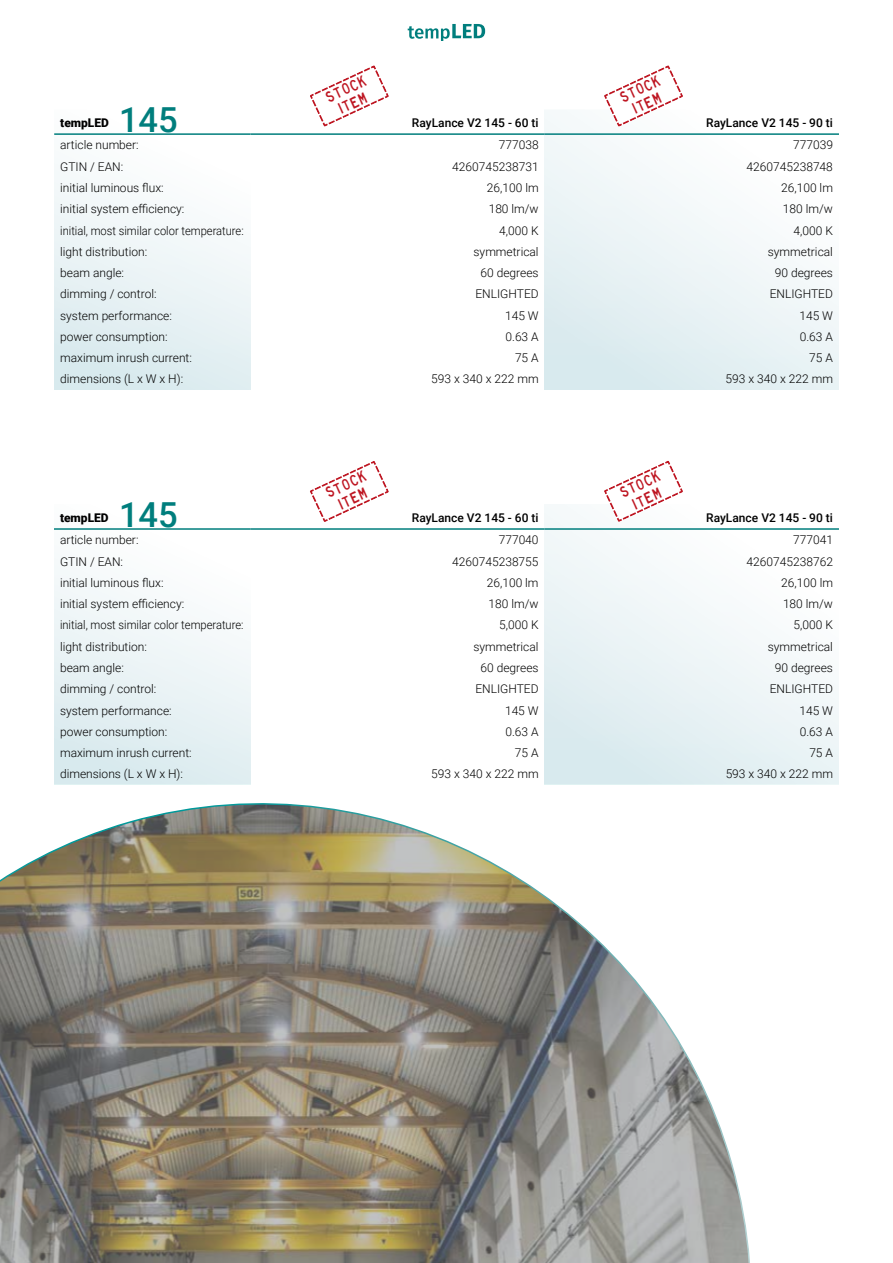
<style>
.page{position:relative;width:893px;height:1263px;background:#fff}
.page>*{position:absolute;margin:0;border:0;box-sizing:border-box;transform-origin:0 0}
.t1{font:500 34.5px "Roboto";color:#007e7d}
.t2{font:15.75px/15.8px "Heavy Equipment";color:#be1622;text-align:center}
.t3{font:300 12px "Roboto";color:#000}
.t4{font:500 12px "Roboto";color:#000}
.t5{font:300 12px "Roboto";color:#000;scale:.93 1}
.t6{font:900 12px "Roboto";color:#000}
</style>
<div class="page">
<svg style="left:408px;top:24px;width:77px;height:17px"></svg>
<div style="left:544px;top:504px;width:295px;height:280px;background:linear-gradient(to bottom,#fdfefe,#e3eff2)"></div>
<svg style="left:54px;top:564px;width:196px;height:185px;fill:#eef5f7"></svg>
<div style="left:544px;top:110px;width:295px;height:279px;background:linear-gradient(to bottom,#fff,#deedf0)"></div>
<div style="left:54px;top:110px;width:196px;height:279px;background:linear-gradient(to bottom,#fff,#dbebef)"></div>
<hr style="left:54px;top:528px;width:196px;height:2px;background:#007e7d">
<hr style="left:250px;top:528px;width:295px;height:2px;background:#007e7d">
<hr style="left:545px;top:528px;width:294px;height:2px;background:#007e7d">
<hr style="left:54px;top:133px;width:196px;height:2px;background:#007e7d">
<hr style="left:250px;top:133px;width:295px;height:2px;background:#007e7d">
<hr style="left:545px;top:133px;width:294px;height:2px;background:#007e7d">
<svg style="left:310px;top:65px;width:79px;height:62px"></svg>
<svg style="left:603px;top:65px;width:81px;height:62px"></svg>
<svg style="left:310px;top:461px;width:79px;height:61px"></svg>
<svg style="left:603px;top:460px;width:81px;height:62px"></svg>
<svg style="left:0;top:749px;width:806px;height:514px"></svg>
<h2 class="t2" style="left:324px;top:91px;width:44px;rotate:-25deg">Stock<br>ITEM</h2>
<h2 class="t2" style="left:618px;top:91px;width:44px;rotate:-25deg">Stock<br>ITEM</h2>
<h1 class="t1" style="left:119px;top:95px;width:60px">145</h1>
<p class="t6" style="left:60px;top:114px;width:50px">tempLED</p>
<p class="t4" style="left:412px;top:114px;width:128px">RayLance V2 145 - 60 ti</p>
<p class="t4" style="left:706px;top:114px;width:128px">RayLance V2 145 - 90 ti</p>
<p class="t3" style="left:60px;top:137px;width:80px">article number:</p>
<p class="t3" style="left:499px;top:137px;width:41px">777038</p>
<p class="t3" style="left:793px;top:137px;width:41px">777039</p>
<p class="t3" style="left:60px;top:158px;width:65px">GTIN / EAN:</p>
<p class="t3" style="left:452px;top:158px;width:88px">4260745238731</p>
<p class="t3" style="left:746px;top:158px;width:88px">4260745238748</p>
<p class="t3" style="left:60px;top:179px;width:105px">initial luminous flux:</p>
<p class="t3" style="left:487px;top:179px;width:53px">26,100 lm</p>
<p class="t3" style="left:781px;top:179px;width:53px">26,100 lm</p>
<p class="t3" style="left:60px;top:201px;width:126px">initial system efficiency:</p>
<p class="t3" style="left:489px;top:201px;width:51px">180 lm/w</p>
<p class="t3" style="left:783px;top:201px;width:51px">180 lm/w</p>
<p class="t5" style="left:60px;top:222px;width:199px">initial, most similar color temperature:</p>
<p class="t3" style="left:499px;top:222px;width:41px">4,000 K</p>
<p class="t3" style="left:794px;top:222px;width:41px">4,000 K</p>
<p class="t3" style="left:60px;top:243px;width:88px">light distribution:</p>
<p class="t3" style="left:474px;top:243px;width:67px">symmetrical</p>
<p class="t3" style="left:768px;top:243px;width:67px">symmetrical</p>
<p class="t3" style="left:60px;top:264px;width:65px">beam angle:</p>
<p class="t3" style="left:481px;top:264px;width:60px">60 degrees</p>
<p class="t3" style="left:775px;top:264px;width:60px">90 degrees</p>
<p class="t3" style="left:60px;top:286px;width:98px">dimming / control:</p>
<p class="t3" style="left:475px;top:286px;width:65px">ENLIGHTED</p>
<p class="t3" style="left:770px;top:286px;width:65px">ENLIGHTED</p>
<p class="t3" style="left:60px;top:307px;width:113px">system performance:</p>
<p class="t3" style="left:505px;top:307px;width:35px">145 W</p>
<p class="t3" style="left:799px;top:307px;width:35px">145 W</p>
<p class="t3" style="left:60px;top:328px;width:109px">power consumption:</p>
<p class="t3" style="left:505px;top:328px;width:35px">0.63 A</p>
<p class="t3" style="left:800px;top:328px;width:35px">0.63 A</p>
<p class="t3" style="left:60px;top:349px;width:133px">maximum inrush current:</p>
<p class="t3" style="left:515px;top:349px;width:25px">75 A</p>
<p class="t3" style="left:809px;top:349px;width:25px">75 A</p>
<p class="t3" style="left:60px;top:371px;width:125px">dimensions (L x W x H):</p>
<p class="t3" style="left:431px;top:371px;width:109px">593 x 340 x 222 mm</p>
<p class="t3" style="left:726px;top:371px;width:109px">593 x 340 x 222 mm</p>
<h2 class="t2" style="left:324px;top:487px;width:44px;rotate:-25deg">Stock<br>ITEM</h2>
<h2 class="t2" style="left:618px;top:486px;width:44px;rotate:-25deg">Stock<br>ITEM</h2>
<h1 class="t1" style="left:119px;top:491px;width:60px">145</h1>
<p class="t6" style="left:60px;top:509px;width:50px">tempLED</p>
<p class="t4" style="left:412px;top:509px;width:128px">RayLance V2 145 - 60 ti</p>
<p class="t4" style="left:706px;top:509px;width:128px">RayLance V2 145 - 90 ti</p>
<p class="t3" style="left:60px;top:532px;width:80px">article number:</p>
<p class="t3" style="left:499px;top:532px;width:41px">777040</p>
<p class="t3" style="left:793px;top:532px;width:41px">777041</p>
<p class="t3" style="left:60px;top:553px;width:65px">GTIN / EAN:</p>
<p class="t3" style="left:452px;top:553px;width:88px">4260745238755</p>
<p class="t3" style="left:746px;top:553px;width:88px">4260745238762</p>
<p class="t3" style="left:60px;top:574px;width:105px">initial luminous flux:</p>
<p class="t3" style="left:487px;top:574px;width:53px">26,100 lm</p>
<p class="t3" style="left:781px;top:574px;width:53px">26,100 lm</p>
<p class="t3" style="left:60px;top:595px;width:126px">initial system efficiency:</p>
<p class="t3" style="left:489px;top:595px;width:51px">180 lm/w</p>
<p class="t3" style="left:783px;top:595px;width:51px">180 lm/w</p>
<p class="t5" style="left:60px;top:617px;width:199px">initial, most similar color temperature:</p>
<p class="t3" style="left:499px;top:617px;width:41px">5,000 K</p>
<p class="t3" style="left:794px;top:617px;width:41px">5,000 K</p>
<p class="t3" style="left:60px;top:638px;width:88px">light distribution:</p>
<p class="t3" style="left:473px;top:638px;width:67px">symmetrical</p>
<p class="t3" style="left:768px;top:638px;width:67px">symmetrical</p>
<p class="t3" style="left:60px;top:659px;width:65px">beam angle:</p>
<p class="t3" style="left:480px;top:659px;width:60px">60 degrees</p>
<p class="t3" style="left:775px;top:659px;width:60px">90 degrees</p>
<p class="t3" style="left:60px;top:680px;width:98px">dimming / control:</p>
<p class="t3" style="left:475px;top:680px;width:65px">ENLIGHTED</p>
<p class="t3" style="left:770px;top:680px;width:65px">ENLIGHTED</p>
<p class="t3" style="left:60px;top:702px;width:113px">system performance:</p>
<p class="t3" style="left:505px;top:702px;width:35px">145 W</p>
<p class="t3" style="left:799px;top:702px;width:35px">145 W</p>
<p class="t3" style="left:60px;top:723px;width:109px">power consumption:</p>
<p class="t3" style="left:505px;top:723px;width:35px">0.63 A</p>
<p class="t3" style="left:800px;top:723px;width:35px">0.63 A</p>
<p class="t3" style="left:60px;top:744px;width:133px">maximum inrush current:</p>
<p class="t3" style="left:515px;top:744px;width:25px">75 A</p>
<p class="t3" style="left:809px;top:744px;width:25px">75 A</p>
<p class="t3" style="left:60px;top:766px;width:125px">dimensions (L x W x H):</p>
<p class="t3" style="left:431px;top:766px;width:109px">593 x 340 x 222 mm</p>
<p class="t3" style="left:726px;top:766px;width:109px">593 x 340 x 222 mm</p>
</div>
